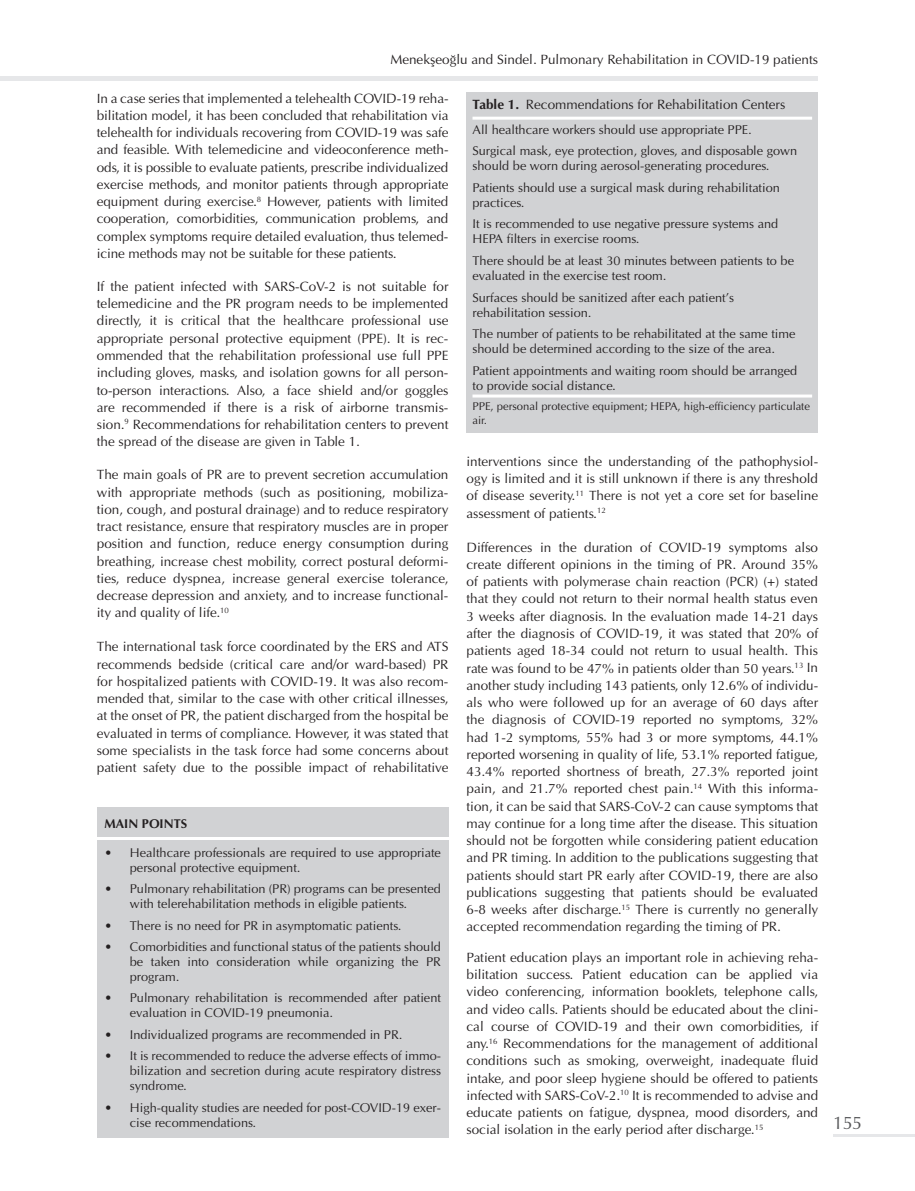
<style>
.page{position:relative;width:915px;height:1191px;background:#fff}
.page>*{position:absolute;margin:0;border:0;box-sizing:border-box;transform-origin:0 0}
.t1{font:18px "Optima Normal Tr";color:#57585a}
.t2{font:13.5px/17.2px "Optima Normal Tr";color:#231f20;text-align:justify}
.t3{font:12.75px/15px "Optima Normal Tr";color:#231f20}
.t4{font:12.75px "Optima Bold Tr";color:#231f20}
.t5{font:11.25px/14.2px "Optima Normal Tr";color:#231f20}
.s1{font-family:"Optima Bold Tr"}
</style>
<div class="page">
<hr style="left:0;top:77px;width:817px;height:4px;background:#e6e7e9">
<hr style="left:833px;top:1134px;width:81px;height:2px;background:#e6e7e9">
<div style="left:97px;top:807px;width:351px;height:30px;background:#d1d2d4"></div>
<div style="left:97px;top:840px;width:351px;height:42px;background:#d1d2d4"></div>
<div style="left:97px;top:877px;width:351px;height:41px;background:#d1d2d4"></div>
<div style="left:97px;top:913px;width:351px;height:26px;background:#d1d2d4"></div>
<div style="left:97px;top:934px;width:351px;height:57px;background:#d1d2d4"></div>
<div style="left:97px;top:986px;width:351px;height:41px;background:#d1d2d4"></div>
<div style="left:97px;top:1022px;width:351px;height:27px;background:#d1d2d4"></div>
<div style="left:97px;top:1043px;width:351px;height:57px;background:#d1d2d4"></div>
<div style="left:97px;top:1089px;width:351px;height:49px;background:#d1d2d4"></div>
<div style="left:466px;top:92px;width:351px;height:341px;background:#d1d2d4"></div>
<hr style="left:472px;top:394px;width:339px;height:3px;background:#fff">
<hr style="left:472px;top:117px;width:339px;height:3px;background:#fff">
<p class="t2" style="left:390px;top:51px;width:429px">Menekşeoğlu and Sindel. Pulmonary Rehabilitation in COVID-19 patients</p>
<p class="t2" style="left:97px;top:89px;width:353px">In a case series that implemented a telehealth COVID-19 reha&shy;bilitation model, it has been concluded that rehabilitation via telehealth for individuals recovering from COVID-19 was safe and feasible. With telemedicine and videoconference meth&shy;ods, it is possible to evaluate patients, prescribe individualized exercise methods, and monitor patients through appropriate equipment during exercise.<sup>8</sup> However, patients with limited cooperation, comorbidities, communication problems, and complex symptoms require detailed evaluation, thus telemed&shy;icine methods may not be suitable for these patients.</p>
<p class="t2" style="left:97px;top:278px;width:353px">If the patient infected with SARS-CoV-2 is not suitable for telemedicine and the PR program needs to be implemented directly, it is critical that the healthcare professional use appropriate personal protective equipment (PPE). It is rec&shy;ommended that the rehabilitation professional use full PPE including gloves, masks, and isolation gowns for all person&shy;to-person interactions. Also, a face shield and/or goggles are recommended if there is a risk of airborne transmis&shy;sion.<sup>9</sup> Recommendations for rehabilitation centers to prevent the spread of the disease are given in Table 1.</p>
<p class="t2" style="left:97px;top:466px;width:353px">The main goals of PR are to prevent secretion accumulation with appropriate methods (such as positioning, mobiliza&shy;tion, cough, and postural drainage) and to reduce respiratory tract resistance, ensure that respiratory muscles are in proper position and function, reduce energy consumption during breathing, increase chest mobility, correct postural deformi&shy;ties, reduce dyspnea, increase general exercise tolerance, decrease depression and anxiety, and to increase functional&shy;ity and quality of life.<sup>10</sup></p>
<p class="t2" style="left:97px;top:638px;width:353px">The international task force coordinated by the ERS and ATS recommends bedside (critical care and/or ward-based) PR for hospitalized patients with COVID-19. It was also recom&shy;mended that, similar to the case with other critical illnesses, at the onset of PR, the patient discharged from the hospital be evaluated in terms of compliance. However, it was stated that some specialists in the task force had some concerns about patient safety due to the possible impact of rehabilitative</p>
<p class="t4" style="left:104px;top:816px;width:84px">MAIN POINTS</p>
<p class="t3" style="left:130px;top:845px;width:312px;text-indent:-26px">• Healthcare professionals are required to use appropriate personal protective equipment.</p>
<p class="t3" style="left:130px;top:881px;width:312px;text-indent:-26px">• Pulmonary rehabilitation (PR) programs can be presented with telerehabilitation methods in eligible patients.</p>
<p class="t3" style="left:104px;top:917px;width:298px">• There is no need for PR in asymptomatic patients.</p>
<p class="t3" style="left:130px;top:939px;width:312px;text-align:justify;text-indent:-26px">• Comorbidities and functional status of the patients should be taken into consideration while organizing the PR program.</p>
<p class="t3" style="left:130px;top:990px;width:312px;text-indent:-26px">• Pulmonary rehabilitation is recommended after patient evaluation in COVID-19 pneumonia.</p>
<p class="t3" style="left:104px;top:1027px;width:299px">• Individualized programs are recommended in PR.</p>
<p class="t3" style="left:130px;top:1048px;width:312px;text-align:justify;text-indent:-26px">• It is recommended to reduce the adverse effects of immo&shy;bilization and secretion during acute respiratory distress syndrome.</p>
<p class="t3" style="left:130px;top:1099px;width:312px;text-indent:-26px">• High-quality studies are needed for post-COVID-19 exer&shy;cise recommendations.</p>
<p class="t2" style="left:472px;top:96px;width:314px"><span class="s1">Table 1.</span> Recommendations for Rehabilitation Centers</p>
<p class="t3" style="left:472px;top:119px;width:326px;line-height:21.6px">All healthcare workers should use appropriate PPE.<br>Surgical mask, eye protection, gloves, and disposable gown</p>
<p class="t3" style="left:472px;top:155px;width:309px;line-height:21.6px">should be worn during aerosol-generating procedures.<br>Patients should use a surgical mask during rehabilitation</p>
<p class="t3" style="left:472px;top:192px;width:307px;line-height:21.6px">practices.<br>It is recommended to use negative pressure systems and</p>
<p class="t3" style="left:472px;top:228px;width:323px;line-height:21.6px">HEPA filters in exercise rooms.<br>There should be at least 30 minutes between patients to be</p>
<p class="t3" style="left:472px;top:265px;width:263px;line-height:21.6px">evaluated in the exercise test room.<br>Surfaces should be sanitized after each patient’s</p>
<p class="t3" style="left:472px;top:301px;width:324px;line-height:21.6px">rehabilitation session.<br>The number of patients to be rehabilitated at the same time</p>
<p class="t3" style="left:472px;top:338px;width:326px;line-height:21.6px">should be determined according to the size of the area.<br>Patient appointments and waiting room should be arranged</p>
<p class="t3" style="left:472px;top:378px;width:145px">to provide social distance.</p>
<p class="t5" style="left:472px;top:399px;width:339px">PPE, personal protective equipment; HEPA, high-efficiency particulate air.</p>
<p class="t2" style="left:466px;top:452px;width:353px">interventions since the understanding of the pathophysiol&shy;ogy is limited and it is still unknown if there is any threshold of disease severity.<sup>11</sup> There is not yet a core set for baseline assessment of patients.<sup>12</sup></p>
<p class="t2" style="left:466px;top:538px;width:353px">Differences in the duration of COVID-19 symptoms also create different opinions in the timing of PR. Around 35% of patients with polymerase chain reaction (PCR) (+) stated that they could not return to their normal health status even 3 weeks after diagnosis. In the evaluation made 14-21 days after the diagnosis of COVID-19, it was stated that 20% of patients aged 18-34 could not return to usual health. This rate was found to be 47% in patients older than 50 years.<sup>13</sup> In another study including 143 patients, only 12.6% of individu&shy;als who were followed up for an average of 60 days after the diagnosis of COVID-19 reported no symptoms, 32% had 1-2 symptoms, 55% had 3 or more symptoms, 44.1% reported worsening in quality of life, 53.1% reported fatigue, 43.4% reported shortness of breath, 27.3% reported joint pain, and 21.7% reported chest pain.<sup>14</sup> With this informa&shy;tion, it can be said that SARS-CoV-2 can cause symptoms that may continue for a long time after the disease. This situation should not be forgotten while considering patient education and PR timing. In addition to the publications suggesting that patients should start PR early after COVID-19, there are also publications suggesting that patients should be evaluated 6-8 weeks after discharge.<sup>15</sup> There is currently no generally accepted recommendation regarding the timing of PR.</p>
<p class="t2" style="left:466px;top:948px;width:353px">Patient education plays an important role in achieving reha&shy;bilitation success. Patient education can be applied via video conferencing, information booklets, telephone calls, and video calls. Patients should be educated about the clini&shy;cal course of COVID-19 and their own comorbidities, if any.<sup>16</sup> Recommendations for the management of additional conditions such as smoking, overweight, inadequate fluid intake, and poor sleep hygiene should be offered to patients infected with SARS-CoV-2.<sup>10</sup> It is recommended to advise and educate patients on fatigue, dyspnea, mood disorders, and social isolation in the early period after discharge.<sup>15</sup></p>
<h1 class="t1" style="left:833px;top:1112px;width:30px">155</h1>
</div>
